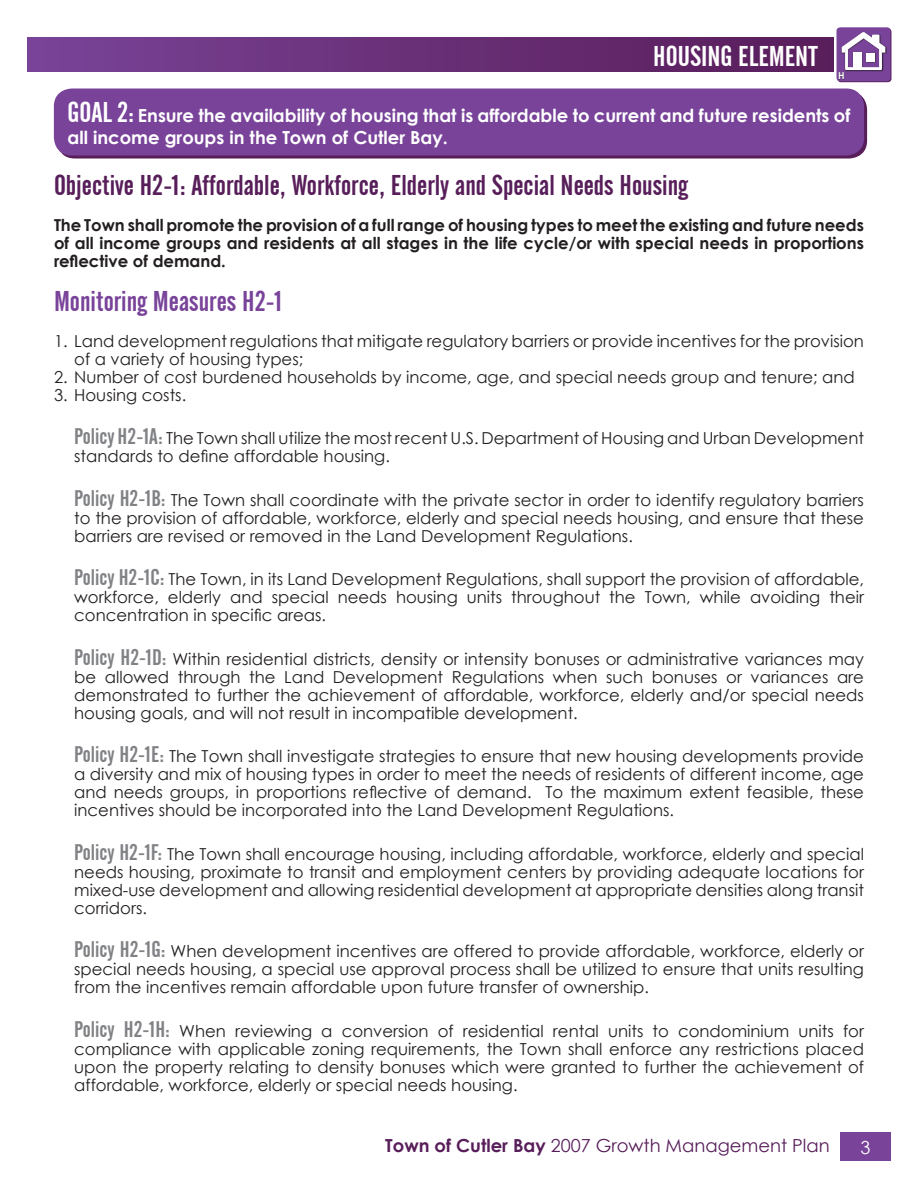
<style>
.page{position:relative;width:918px;height:1188px;background:#fff}
.page>*{position:absolute;margin:0;border:0;box-sizing:border-box;transform-origin:0 0}
.Paragraph_Style_1{font:28.5px "Alternate Gothic No 2 BT";color:#581e5a}
.Paragraph_Style_1-2{font:28.5px "Alternate Gothic No 2 BT";color:#784399}
.t1{font:28.5px "Alternate Gothic No 2 BT";color:#fff}
.t2{font:700 18px/21.6px "Century Gothic";color:#fff}
.t3{font:18px "Century Gothic";color:#581e5a}
.t4{font:18px "Century Gothic";color:#fff}
.Paragraph_Style_1-3{font:16.5px/18px "Century Gothic";color:#231f20;text-align:justify}
.Paragraph_Style_1-4{font:700 16.5px/18px "Century Gothic";color:#231f20;text-align:justify}
.t5{font:700 9.6px "Century Gothic";color:#fff}
.s1{font-family:"Alternate Gothic No 2 BT";font-weight:400;font-size:28.5px}
.s2{font-family:"Alternate Gothic No 2 BT";font-size:22.5px;color:#808285}
.s3{font-weight:700}
</style>
<div class="page">
<div style="left:840px;top:1133px;width:51px;height:28px;background:#784399"></div>
<div style="left:27px;top:38px;width:807px;height:34px;background:linear-gradient(to right,#794397,#581c59)"></div>
<div style="left:837px;top:27px;width:54px;height:54px;background:#784399;border-radius:4px"></div>
<div style="left:839px;top:72px;width:6px;height:8px;background:#231f20;opacity:.75"></div>
<div style="left:842px;top:32px;width:45px;height:39px;background:#231f20;opacity:.75"></div>
<svg style="left:842px;top:32px;width:43px;height:38px"></svg>
<div style="left:853px;top:53px;width:9px;height:15px;background:#fff"></div>
<div style="left:866px;top:53px;width:9px;height:8px;background:#fff"></div>
<div style="left:57px;top:92px;width:810px;height:67px;background:#581e5a;border-radius:18px"></div>
<div style="left:54px;top:88px;width:810px;height:68px;background:#784399;border-radius:18px"></div>
<h1 class="t1" style="left:653px;top:40px;width:166px">HOUSING ELEMENT</h1>
<p class="t5" style="left:838px;top:68px;width:8px">H</p>
<p class="t2" style="left:68px;top:104px;width:784px"><span class="s1">GOAL 2:</span> Ensure the availability of housing that is affordable to current and future residents of all income groups in the Town of Cutler Bay.</p>
<p class="Paragraph_Style_1" style="left:54px;top:169px;width:636px">Objective H2-1: Affordable, Workforce, Elderly and Special Needs Housing</p>
<p class="Paragraph_Style_1-4" style="left:54px;top:215px;width:812px">The Town shall promote the provision of a full range of housing types to meet the existing and future needs of all income groups and residents at all stages in the life cycle/or with special needs in proportions reflective of demand.</p>
<p class="Paragraph_Style_1-2" style="left:54px;top:285px;width:230px">Monitoring Measures H2-1</p>
<p class="Paragraph_Style_1-3" style="left:74px;top:331px;width:791px;text-indent:-20px">1. Land development regulations that mitigate regulatory barriers or provide incentives for the provision of a variety of housing types;</p>
<p class="Paragraph_Style_1-3" style="left:54px;top:367px;width:802px">2. Number of cost burdened households by income, age, and special needs group and tenure; and</p>
<p class="Paragraph_Style_1-3" style="left:54px;top:385px;width:134px">3. Housing costs.</p>
<p class="Paragraph_Style_1-3" style="left:74px;top:429px;width:791px"><span class="s2">Policy H2-1A:</span> The Town shall utilize the most recent U.S. Department of Housing and Urban Development standards to define affordable housing.</p>
<p class="Paragraph_Style_1-3" style="left:74px;top:490px;width:791px"><span class="s2">Policy H2-1B:</span> The Town shall coordinate with the private sector in order to identify regulatory barriers to the provision of affordable, workforce, elderly and special needs housing, and ensure that these barriers are revised or removed in the Land Development Regulations.</p>
<p class="Paragraph_Style_1-3" style="left:74px;top:570px;width:791px"><span class="s2">Policy H2-1C:</span> The Town, in its Land Development Regulations, shall support the provision of affordable, workforce, elderly and special needs housing units throughout the Town, while avoiding their concentration in specific areas.</p>
<p class="Paragraph_Style_1-3" style="left:74px;top:649px;width:791px"><span class="s2">Policy H2-1D:</span> Within residential districts, density or intensity bonuses or administrative variances may be allowed through the Land Development Regulations when such bonuses or variances are demonstrated to further the achievement of affordable, workforce, elderly and/or special needs housing goals, and will not result in incompatible development.</p>
<p class="Paragraph_Style_1-3" style="left:74px;top:747px;width:791px"><span class="s2">Policy H2-1E:</span> The Town shall investigate strategies to ensure that new housing developments provide a diversity and mix of housing types in order to meet the needs of residents of different income, age and needs groups, in proportions reflective of demand. To the maximum extent feasible, these incentives should be incorporated into the Land Development Regulations.</p>
<p class="Paragraph_Style_1-3" style="left:74px;top:844px;width:791px"><span class="s2">Policy H2-1F:</span> The Town shall encourage housing, including affordable, workforce, elderly and special needs housing, proximate to transit and employment centers by providing adequate locations for mixed-use development and allowing residential development at appropriate densities along transit corridors.</p>
<p class="Paragraph_Style_1-3" style="left:74px;top:942px;width:791px"><span class="s2">Policy H2-1G:</span> When development incentives are offered to provide affordable, workforce, elderly or special needs housing, a special use approval process shall be utilized to ensure that units resulting from the incentives remain affordable upon future transfer of ownership.</p>
<p class="Paragraph_Style_1-3" style="left:74px;top:1021px;width:791px"><span class="s2">Policy H2-1H:</span> When reviewing a conversion of residential rental units to condominium units for compliance with applicable zoning requirements, the Town shall enforce any restrictions placed upon the property relating to density bonuses which were granted to further the achievement of affordable, workforce, elderly or special needs housing.</p>
<p class="t3" style="left:385px;top:1133px;width:446px"><span class="s3">Town of Cutler Bay</span> 2007 Growth Management Plan</p>
<p class="t4" style="left:861px;top:1135px;width:11px">3</p>
</div>
